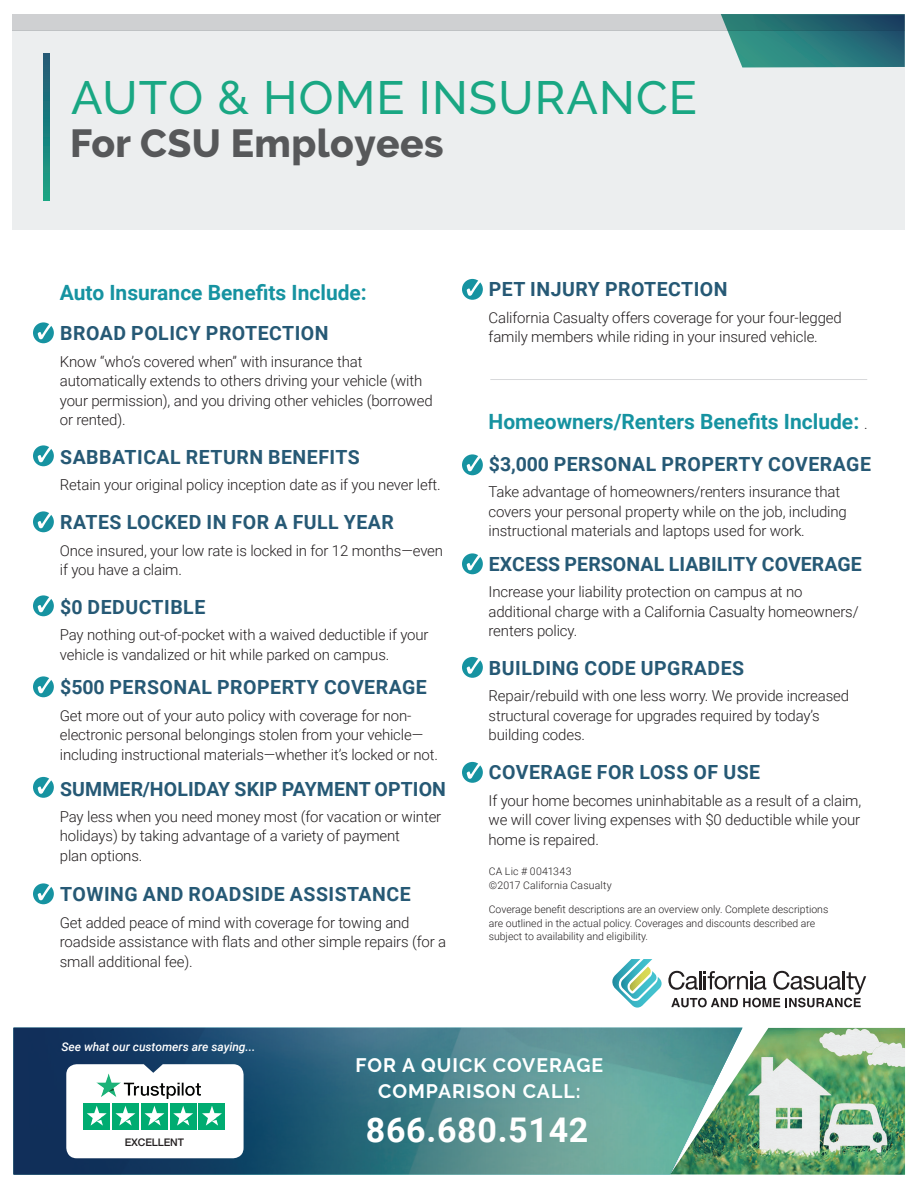
<style>
.page{position:relative;width:918px;height:1188px;background:#fff}
.page>*{position:absolute;margin:0;border:0;box-sizing:border-box;transform-origin:0 0}
.t1{font:500 46.5px "Raleway";letter-spacing:.025em;color:#19a783}
.t2{font:800 39px "Raleway";letter-spacing:.01em;color:#57585a}
.t3{font:700 34.05px "Roboto";letter-spacing:.02em;color:#fff}
.t4{font:700 21px "Roboto";color:#1693a1}
.t5{font:700 19.5px "Roboto";letter-spacing:.025em;color:#265975}
.t6{font:700 19.5px "Roboto";letter-spacing:.005em;color:#265975}
.t7{font:700 19.5px/26px "Raleway";letter-spacing:.05em;color:#fff;text-align:center}
.t8{font:300 15px/19.5px "Roboto";letter-spacing:-.01em;color:#231f20}
.t9{font:italic 500 12px "Roboto";color:#fff}
.t10{font:300 10.5px/13.5px "Roboto";color:#231f20}
.t11{font:500 10.5px "Helvetica Neue LT Std";letter-spacing:-.01em;color:#231f20}
.s1{font-weight:300;font-size:15px;color:#231f20}
</style>
<div class="page">
<hr style="left:490px;top:379px;width:377px;height:1px;background:#d8d9db">
<div style="left:12px;top:30px;width:892px;height:200px;background:#eceeef"></div>
<svg style="left:44px;top:54px;width:6px;height:147px"></svg>
<div style="left:12px;top:14px;width:892px;height:16px;background:#cfd0d2"></div>
<svg style="left:721px;top:14px;width:184px;height:54px;background:#367c80"></svg>
<div style="left:33px;top:322px;width:21px;height:21px;background:#1693a1;border-radius:50%"></div>
<svg style="left:38px;top:322px;width:16px;height:17px"></svg>
<div style="left:33px;top:445px;width:21px;height:21px;background:#1693a1;border-radius:50%"></div>
<svg style="left:38px;top:445px;width:16px;height:17px"></svg>
<div style="left:33px;top:511px;width:21px;height:21px;background:#1693a1;border-radius:50%"></div>
<svg style="left:38px;top:511px;width:16px;height:17px"></svg>
<div style="left:33px;top:595px;width:21px;height:21px;background:#1693a1;border-radius:50%"></div>
<svg style="left:38px;top:595px;width:16px;height:17px"></svg>
<div style="left:33px;top:676px;width:21px;height:21px;background:#1693a1;border-radius:50%"></div>
<svg style="left:38px;top:676px;width:16px;height:17px"></svg>
<div style="left:33px;top:777px;width:21px;height:21px;background:#1693a1;border-radius:50%"></div>
<svg style="left:38px;top:776px;width:16px;height:18px"></svg>
<div style="left:33px;top:883px;width:21px;height:21px;background:#1693a1;border-radius:50%"></div>
<svg style="left:38px;top:883px;width:16px;height:17px"></svg>
<div style="left:462px;top:279px;width:21px;height:21px;background:#1693a1;border-radius:50%"></div>
<svg style="left:467px;top:278px;width:16px;height:18px"></svg>
<div style="left:462px;top:454px;width:21px;height:21px;background:#1693a1;border-radius:50%"></div>
<svg style="left:467px;top:454px;width:16px;height:17px"></svg>
<div style="left:462px;top:553px;width:21px;height:21px;background:#1693a1;border-radius:50%"></div>
<svg style="left:467px;top:553px;width:16px;height:17px"></svg>
<div style="left:462px;top:657px;width:21px;height:21px;background:#1693a1;border-radius:50%"></div>
<svg style="left:467px;top:656px;width:16px;height:18px"></svg>
<div style="left:462px;top:762px;width:21px;height:21px;background:#1693a1;border-radius:50%"></div>
<svg style="left:467px;top:761px;width:16px;height:18px"></svg>
<svg style="left:14px;top:1028px;width:656px;height:146px;background:#386c7e"></svg>
<div style="left:349px;top:1050px;width:261px;height:56px;background:#1693a1;opacity:.33"></div>
<img style="left:670px;top:1028px;width:235px;height:147px">
<svg style="left:66px;top:1064px;width:178px;height:94px"></svg>
<svg style="left:612px;top:959px;width:50px;height:49px"></svg>
<svg style="left:668px;top:971px;width:198px;height:36px"></svg>
<h1 class="t1" style="left:71px;top:71px;width:627px">AUTO &amp; HOME INSURANCE</h1>
<h1 class="t2" style="left:70px;top:122px;width:375px">For CSU Employees</h1>
<h3 class="t4" style="left:60px;top:278px;width:309px">Auto Insurance Benefits Include:</h3>
<p class="t5" style="left:60px;top:320px;width:270px">BROAD POLICY PROTECTION</p>
<p class="t8" style="left:60px;top:351px;width:374px">Know “who’s covered when” with insurance that automatically extends to others driving your vehicle (with your permission), and you driving other vehicles (borrowed or rented).</p>
<p class="t5" style="left:60px;top:443px;width:301px">SABBATICAL RETURN BENEFITS</p>
<p class="t8" style="left:60px;top:475px;width:382px">Retain your original policy inception date as if you never left.</p>
<p class="t5" style="left:60px;top:509px;width:335px">RATES LOCKED IN FOR A FULL YEAR</p>
<p class="t8" style="left:60px;top:540px;width:385px">Once insured, your low rate is locked in for 12 months—even if you have a claim.</p>
<p class="t5" style="left:60px;top:593px;width:147px">$0 DEDUCTIBLE</p>
<p class="t8" style="left:60px;top:625px;width:370px">Pay nothing out-of-pocket with a waived deductible if your vehicle is vandalized or hit while parked on campus.</p>
<p class="t5" style="left:60px;top:674px;width:368px">$500 PERSONAL PROPERTY COVERAGE</p>
<p class="t8" style="left:60px;top:705px;width:380px">Get more out of your auto policy with coverage for non&shy;electronic personal belongings stolen from your vehicle— including instructional materials—whether it’s locked or not.</p>
<p class="t6" style="left:60px;top:775px;width:387px">SUMMER/HOLIDAY SKIP PAYMENT OPTION</p>
<p class="t8" style="left:60px;top:806px;width:383px">Pay less when you need money most (for vacation or winter holidays) by taking advantage of a variety of payment<br>plan options.</p>
<p class="t5" style="left:60px;top:881px;width:352px">TOWING AND ROADSIDE ASSISTANCE</p>
<p class="t8" style="left:60px;top:912px;width:351px">Get added peace of mind with coverage for towing and</p>
<p class="t8" style="left:60px;top:931px;width:388px">roadside assistance with flats and other simple repairs (for a</p>
<p class="t8" style="left:60px;top:951px;width:134px">small additional fee).</p>
<p class="t9" style="left:61px;top:1039px;width:196px">See what our customers are saying...</p>
<p class="t5" style="left:489px;top:276px;width:240px">PET INJURY PROTECTION</p>
<p class="t8" style="left:489px;top:307px;width:355px">California Casualty offers coverage for your four-legged family members while riding in your insured vehicle.</p>
<h3 class="t4" style="left:489px;top:407px;width:381px">Homeowners/Renters Benefits Include: <span class="s1">.</span></h3>
<p class="t5" style="left:489px;top:451px;width:384px">$3,000 PERSONAL PROPERTY COVERAGE</p>
<p class="t8" style="left:489px;top:482px;width:360px">Take advantage of homeowners/renters insurance that covers your personal property while on the job, including instructional materials and laptops used for work.</p>
<p class="t6" style="left:489px;top:550px;width:374px">EXCESS PERSONAL LIABILITY COVERAGE</p>
<p class="t8" style="left:489px;top:581px;width:372px">Increase your liability protection on campus at no additional charge with a California Casualty homeowners/ renters policy.</p>
<p class="t5" style="left:489px;top:655px;width:257px">BUILDING CODE UPGRADES</p>
<p class="t8" style="left:489px;top:686px;width:362px">Repair/rebuild with one less worry. We provide increased structural coverage for upgrades required by today’s building codes.</p>
<p class="t5" style="left:489px;top:759px;width:273px">COVERAGE FOR LOSS OF USE</p>
<p class="t8" style="left:489px;top:790px;width:374px;text-align:justify">If your home becomes uninhabitable as a result of a claim, we will cover living expenses with $0 deductible while your home is repaired.</p>
<p class="t10" style="left:489px;top:864px;width:125px">CA Lic # 0041343<br>©2017 California Casualty</p>
<p class="t10" style="left:489px;top:902px;width:341px">Coverage benefit descriptions are an overview only. Complete descriptions</p>
<p class="t10" style="left:489px;top:916px;width:328px">are outlined in the actual policy. Coverages and discounts described are subject to availability and eligibility.</p>
<p class="t11" style="left:125px;top:1136px;width:61px">EXCELLENT</p>
<p class="t7" style="left:356px;top:1053px;width:249px">FOR A QUICK COVERAGE<br>COMPARISON CALL:</p>
<p class="t3" style="left:366px;top:1106px;width:224px">866.680.5142</p>
</div>
